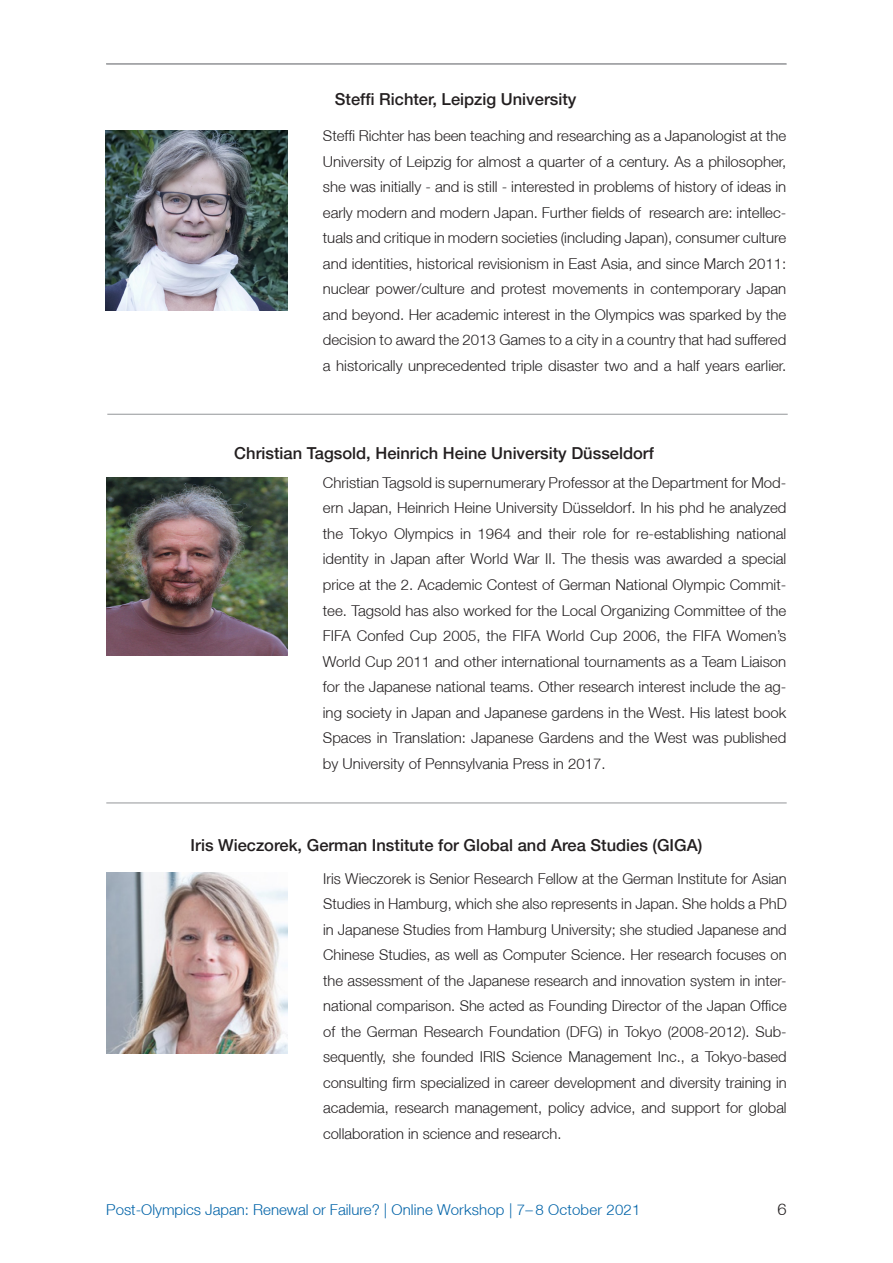
<style>
.page{position:relative;width:893px;height:1263px;background:#fff}
.page>*{position:absolute;margin:0;border:0;box-sizing:border-box;transform-origin:0 0}
.Name__Institution{font:500 16.5px "Helvetica Neue LT";color:#231f20}
.Fließtext{font:300 16.5px "Helvetica Neue LT";color:#231f20}
.Fließtext-2{font:300 15px/25.5px "Helvetica Neue LT";color:#231f20;text-align:justify}
.Fließtext_erste_Zeil{font:300 15px "Helvetica Neue LT";color:#0063a8}
</style>
<div class="page">
<img style="left:107px;top:477px;width:180px;height:179px">
<hr style="left:106px;top:63px;width:680px;height:1px;background:#939598">
<hr style="left:106px;top:802px;width:681px;height:1px;background:#939598">
<hr style="left:107px;top:414px;width:681px;height:1px;background:#939598">
<img style="left:106px;top:131px;width:181px;height:180px">
<hr style="left:106px;top:64px;width:681px;height:1px;background:#939598">
<img style="left:106px;top:873px;width:182px;height:180px">
<p class="Name__Institution" style="left:335px;top:89px;width:243px">Steffi Richter, Leipzig University</p>
<p class="Fließtext-2" style="left:323px;top:123px;width:465px">Steffi Richter has been teaching and researching as a Japanologist at the University of Leipzig for almost a quarter of a century. As a philosopher, she was initially - and is still - interested in problems of history of ideas in early modern and modern Japan. Further fields of research are: intellec&shy;tuals and critique in modern societies (including Japan), consumer culture and identities, historical revisionism in East Asia, and since March 2011: nuclear power/culture and protest movements in contemporary Japan and beyond. Her academic interest in the Olympics was sparked by the decision to award the 2013 Games to a city in a country that had suffered a historically unprecedented triple disaster two and a half years earlier.</p>
<p class="Name__Institution" style="left:234px;top:443px;width:421px">Christian Tagsold, Heinrich Heine University Düsseldorf</p>
<p class="Fließtext-2" style="left:323px;top:470px;width:465px">Christian Tagsold is supernumerary Professor at the Department for Mod&shy;ern Japan, Heinrich Heine University Düsseldorf. In his phd he analyzed the Tokyo Olympics in 1964 and their role for re-establishing national identity in Japan after World War II. The thesis was awarded a special price at the 2. Academic Contest of German National Olympic Commit&shy;tee. Tagsold has also worked for the Local Organizing Committee of the FIFA Confed Cup 2005, the FIFA World Cup 2006, the FIFA Women’s World Cup 2011 and other international tournaments as a Team Liaison for the Japanese national teams. Other research interest include the ag&shy;ing society in Japan and Japanese gardens in the West. His latest book Spaces in Translation: Japanese Gardens and the West was published by University of Pennsylvania Press in 2017.</p>
<p class="Name__Institution" style="left:191px;top:835px;width:513px">Iris Wieczorek, German Institute for Global and Area Studies (GIGA)</p>
<p class="Fließtext-2" style="left:323px;top:865px;width:465px">Iris Wieczorek is Senior Research Fellow at the German Institute for Asian Studies in Hamburg, which she also represents in Japan. She holds a PhD in Japanese Studies from Hamburg University; she studied Japanese and Chinese Studies, as well as Computer Science. Her research focuses on the assessment of the Japanese research and innovation system in inter&shy;national comparison. She acted as Founding Director of the Japan Office of the German Research Foundation (DFG) in Tokyo (2008-2012). Sub&shy;sequently, she founded IRIS Science Management Inc., a Tokyo-based consulting firm specialized in career development and diversity training in academia, research management, policy advice, and support for global collaboration in science and research.</p>
<p class="Fließtext_erste_Zeil" style="left:106px;top:1200px;width:536px">Post-Olympics Japan: Renewal or Failure? | Online Workshop | 7– 8 October 2021</p>
<p class="Fließtext" style="left:777px;top:1199px;width:11px">6</p>
</div>
